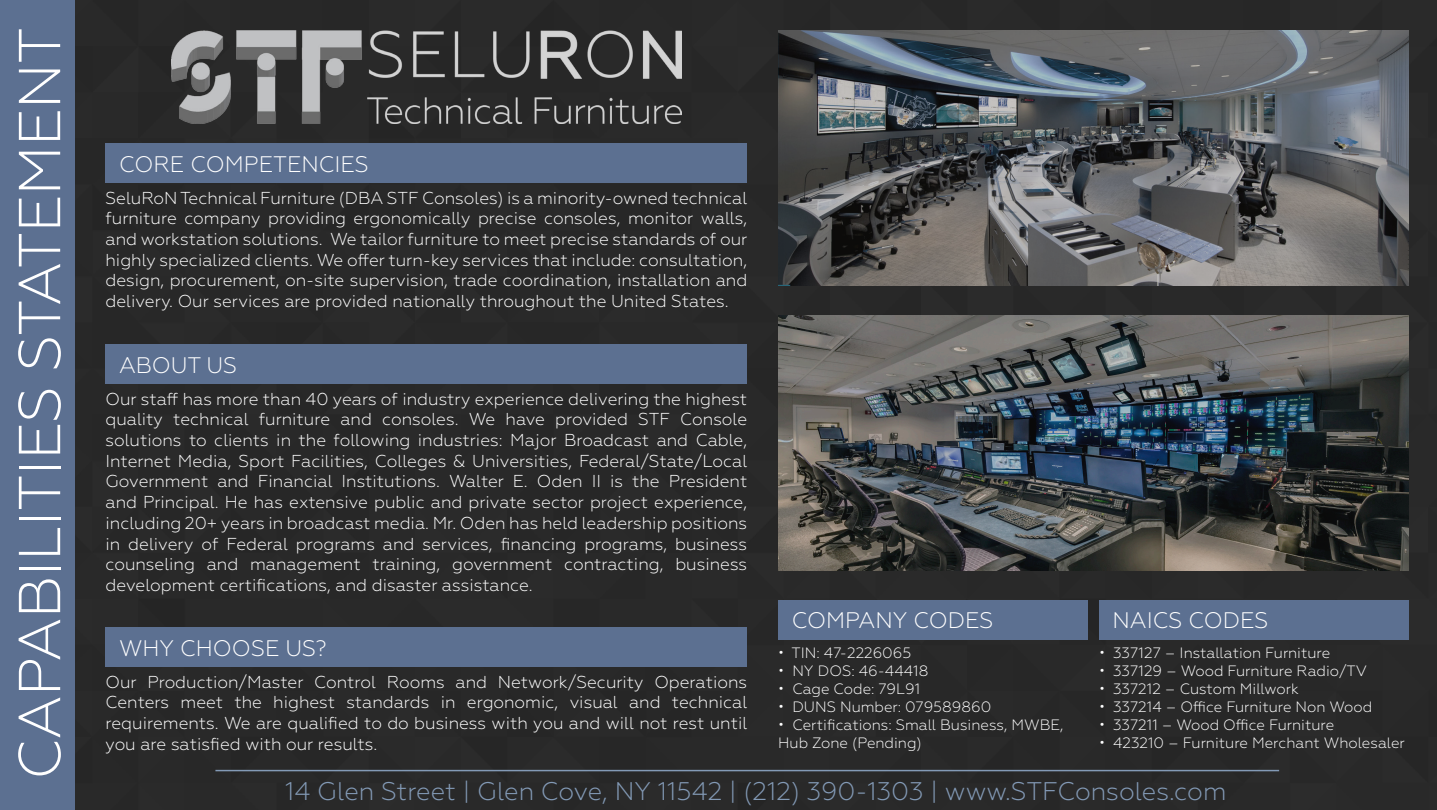
<style>
.page{position:relative;width:1437px;height:810px;background:#fff}
.page>*{position:absolute;margin:0;border:0;box-sizing:border-box;transform-origin:0 0}
.t1{font:300 59.1px "Geometria";letter-spacing:-.01em;color:#fff}
.t2{font:300 25.5px "Geometria";color:#839ab6}
.t3{font:300 22.5px "Geometria";color:#fff}
.t4{font:300 17.25px/20.7px "Geometria";color:#fff;text-align:justify}
.t5{font:300 15px/18px "Geometria";color:#fff}
</style>
<div class="page">
<div style="left:75px;top:0;width:1361px;height:810px;background:#292929"></div>
<div style="left:0;top:0;width:75px;height:810px;background:#5c7091"></div>
<div style="left:105px;top:143px;width:642px;height:40px;background:#5c7091"></div>
<div style="left:105px;top:344px;width:642px;height:40px;background:#5c7091"></div>
<div style="left:105px;top:627px;width:642px;height:40px;background:#5c7091"></div>
<div style="left:778px;top:600px;width:309px;height:39px;background:#5c7091"></div>
<div style="left:1099px;top:600px;width:308px;height:39px;background:#5c7091"></div>
<img style="left:172px;top:31px;width:509px;height:93px">
<img style="left:778px;top:315px;width:629px;height:255px">
<img style="left:778px;top:31px;width:629px;height:254px">
<hr style="left:215px;top:770px;width:1064px;height:1px;background:#839ab6">
<h1 class="t1" style="left:6px;top:780px;width:754px;rotate:-90deg">CAPABILITIES STATEMENT</h1>
<p class="t3" style="left:119px;top:151px;width:251px">CORE COMPETENCIES</p>
<p class="t4" style="left:105px;top:187px;width:643px">SeluRoN Technical Furniture (DBA STF Consoles) is a minority-owned technical furniture company providing ergonomically precise consoles, monitor walls, and workstation solutions. We tailor furniture to meet precise standards of our highly specialized clients. We offer turn-key services that include: consultation, design, procurement, on-site supervision, trade coordination, installation and delivery. Our services are provided nationally throughout the United States.</p>
<p class="t3" style="left:119px;top:352px;width:120px">ABOUT US</p>
<p class="t4" style="left:105px;top:388px;width:643px">Our staff has more than 40 years of industry experience delivering the highest quality technical furniture and consoles. We have provided STF Console solutions to clients in the following industries: Major Broadcast and Cable, Internet Media, Sport Facilities, Colleges &amp; Universities, Federal/State/Local Government and Financial Institutions. Walter E. Oden II is the President and Principal. He has extensive public and private sector project experience, including 20+ years in broadcast media. Mr. Oden has held leadership positions in delivery of Federal programs and services, financing programs, business counseling and management training, government contracting, business development certifications, and disaster assistance.</p>
<p class="t3" style="left:119px;top:635px;width:209px">WHY CHOOSE US?</p>
<p class="t4" style="left:105px;top:671px;width:643px">Our Production/Master Control Rooms and Network/Security Operations Centers meet the highest standards in ergonomic, visual and technical requirements. We are qualified to do business with you and will not rest until you are satisfied with our results.</p>
<p class="t3" style="left:791px;top:608px;width:203px">COMPANY CODES</p>
<p class="t3" style="left:1112px;top:608px;width:158px">NAICS CODES</p>
<p class="t5" style="left:778px;top:644px;width:135px">• TIN: 47-2226065</p>
<p class="t5" style="left:778px;top:662px;width:152px">• NY DOS: 46-44418</p>
<p class="t5" style="left:778px;top:680px;width:143px">• Cage Code: 79L91</p>
<p class="t5" style="left:778px;top:698px;width:215px">• DUNS Number: 079589860</p>
<p class="t5" style="left:778px;top:716px;width:287px">• Certifications: Small Business, MWBE,<br>Hub Zone (Pending)</p>
<p class="t5" style="left:1099px;top:644px;width:233px">• 337127 – Installation Furniture</p>
<p class="t5" style="left:1099px;top:662px;width:270px">• 337129 – Wood Furniture Radio/TV</p>
<p class="t5" style="left:1099px;top:680px;width:201px">• 337212 – Custom Millwork</p>
<p class="t5" style="left:1099px;top:698px;width:275px">• 337214 – Office Furniture Non Wood</p>
<p class="t5" style="left:1099px;top:716px;width:237px">• 337211 – Wood Office Furniture</p>
<p class="t5" style="left:1099px;top:734px;width:307px">• 423210 – Furniture Merchant Wholesaler</p>
<p class="t2" style="left:285px;top:777px;width:942px">14 Glen Street | Glen Cove, NY 11542 | (212) 390-1303 | www.STFConsoles.com</p>
</div>
